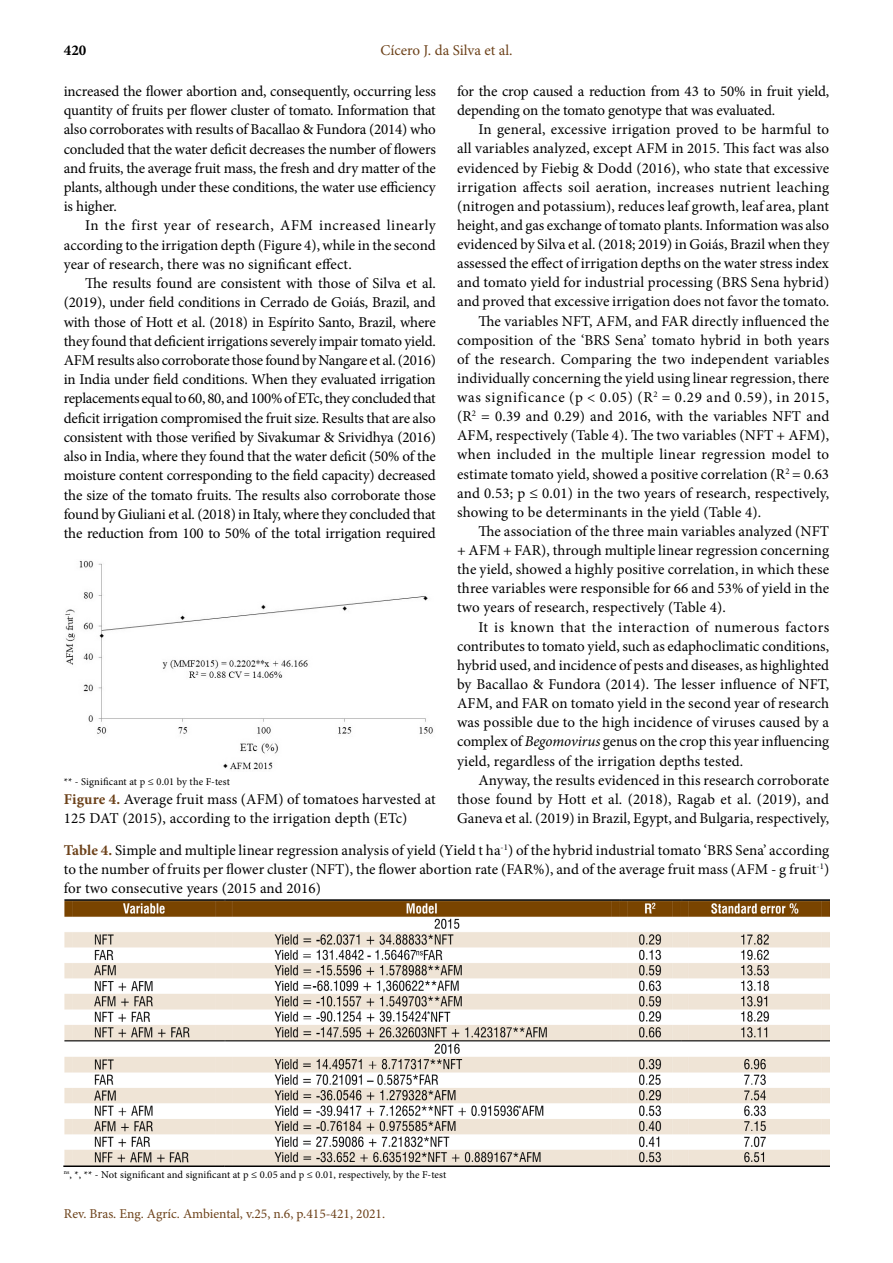
<style>
.page{position:relative;width:893px;height:1263px;background:#fff}
.page>*{position:absolute;margin:0;border:0;box-sizing:border-box;transform-origin:0 0}
.t1{font:15px/19.2px "Minion Pro";letter-spacing:.005em;color:#000;text-align:justify}
.t2{font:15px "Minion Pro";letter-spacing:.025em;color:#000}
.t3{font:15px "Minion Pro";letter-spacing:.05em;color:#000}
.t4{font:15px "Minion Pro";letter-spacing:.035em;color:#000}
.t5{font:15px "Minion Pro";color:#6c4119}
.t6{font:700 15px "Minion Pro";color:#000}
.t7{font:13.5px "Minion Pro";color:#6c4119}
.t8{font:10.5px "Minion Pro";letter-spacing:.01em;color:#000}
.s1{font-weight:700;color:#6c4119}
.s2{font-style:italic}
</style>
<div class="page">
<img style="left:64px;top:899px;width:765px;height:267px">
<img style="left:65px;top:560px;width:368px;height:210px">
<p class="t6" style="left:64px;top:40px;width:24px">420</p>
<p class="t5" style="left:380px;top:40px;width:134px">Cícero J. da Silva et al.</p>
<p class="t1" style="left:64px;top:82px;width:374px">increased the flower abortion and, consequently, occurring less quantity of fruits per flower cluster of tomato. Information that also corroborates with results of Bacallao &amp; Fundora (2014) who concluded that the water deficit decreases the number of flowers and fruits, the average fruit mass, the fresh and dry matter of the plants, although under these conditions, the water use efficiency is higher.</p>
<p class="t1" style="left:64px;top:216px;width:374px;text-indent:21px">In the first year of research, AFM increased linearly according to the irrigation depth (Figure 4), while in the second year of research, there was no significant effect.</p>
<p class="t1" style="left:64px;top:274px;width:374px;text-indent:21px">The results found are consistent with those of Silva et al. (2019), under field conditions in Cerrado de Goiás, Brazil, and with those of Hott et al. (2018) in Espírito Santo, Brazil, where they found that deficient irrigations severely impair tomato yield.<br>AFM results also corroborate those found by Nangare et al. (2016) in India under field conditions. When they evaluated irrigation replacements equal to 60, 80, and 100% of ETc, they concluded that deficit irrigation compromised the fruit size. Results that are also consistent with those verified by Sivakumar &amp; Srividhya (2016) also in India, where they found that the water deficit (50% of the moisture content corresponding to the field capacity) decreased the size of the tomato fruits. The results also corroborate those found by Giuliani et al. (2018) in Italy, where they concluded that the reduction from 100 to 50% of the total irrigation required</p>
<p class="t8" style="left:64px;top:775px;width:168px">** - Significant at p ≤ 0.01 by the F-test</p>
<p class="t1" style="left:64px;top:790px;width:374px;line-height:18.8px"><span class="s1">Figure 4.</span> Average fruit mass (AFM) of tomatoes harvested at<br>125 DAT (2015), according to the irrigation depth (ETc)</p>
<p class="t1" style="left:457px;top:82px;width:373px">for the crop caused a reduction from 43 to 50% in fruit yield, depending on the tomato genotype that was evaluated.</p>
<p class="t1" style="left:478px;top:120px;width:352px">In general, excessive irrigation proved to be harmful to</p>
<p class="t1" style="left:457px;top:139px;width:374px">all variables analyzed, except AFM in 2015. This fact was also</p>
<p class="t1" style="left:457px;top:158px;width:374px">evidenced by Fiebig &amp; Dodd (2016), who state that excessive</p>
<p class="t1" style="left:457px;top:177px;width:374px">irrigation affects soil aeration, increases nutrient leaching</p>
<p class="t1" style="left:457px;top:197px;width:374px">(nitrogen and potassium), reduces leaf growth, leaf area, plant</p>
<p class="t1" style="left:457px;top:216px;width:374px">height, and gas exchange of tomato plants. Information was also</p>
<p class="t1" style="left:457px;top:235px;width:374px">evidenced by Silva et al. (2018; 2019) in Goiás, Brazil when they</p>
<p class="t1" style="left:457px;top:254px;width:373px">assessed the effect of irrigation depths on the water stress index</p>
<p class="t1" style="left:457px;top:273px;width:374px">and tomato yield for industrial processing (BRS Sena hybrid)</p>
<p class="t1" style="left:457px;top:292px;width:374px">and proved that excessive irrigation does not favor the tomato.</p>
<p class="t1" style="left:478px;top:311px;width:352px">The variables NFT, AFM, and FAR directly influenced the</p>
<p class="t1" style="left:457px;top:330px;width:374px">composition of the ‘BRS Sena’ tomato hybrid in both years</p>
<p class="t1" style="left:457px;top:350px;width:374px">of the research. Comparing the two independent variables</p>
<p class="t1" style="left:457px;top:369px;width:374px">individually concerning the yield using linear regression, there</p>
<p class="t3" style="left:457px;top:387px;width:374px">was significance (p &lt; 0.05) (R<sup>2</sup> = 0.29 and 0.59), in 2015,</p>
<p class="t1" style="left:457px;top:407px;width:374px">(R<sup>2</sup> = 0.39 and 0.29) and 2016, with the variables NFT and</p>
<p class="t1" style="left:457px;top:426px;width:374px">AFM, respectively (Table 4). The two variables (NFT + AFM),</p>
<p class="t2" style="left:457px;top:445px;width:374px">when included in the multiple linear regression model to</p>
<p class="t1" style="left:457px;top:464px;width:374px">estimate tomato yield, showed a positive correlation (R<sup>2</sup> = 0.63</p>
<p class="t1" style="left:457px;top:483px;width:374px">and 0.53; p ≤ 0.01) in the two years of research, respectively,</p>
<p class="t1" style="left:457px;top:502px;width:306px">showing to be determinants in the yield (Table 4).</p>
<p class="t1" style="left:478px;top:522px;width:352px">The association of the three main variables analyzed (NFT</p>
<p class="t1" style="left:457px;top:541px;width:373px">+ AFM + FAR), through multiple linear regression concerning</p>
<p class="t1" style="left:457px;top:560px;width:374px">the yield, showed a highly positive correlation, in which these</p>
<p class="t1" style="left:457px;top:579px;width:374px">three variables were responsible for 66 and 53% of yield in the</p>
<p class="t1" style="left:457px;top:598px;width:270px">two years of research, respectively (Table 4).</p>
<p class="t4" style="left:478px;top:617px;width:352px">It is known that the interaction of numerous factors</p>
<p class="t1" style="left:457px;top:636px;width:373px">contributes to tomato yield, such as edaphoclimatic conditions,</p>
<p class="t1" style="left:457px;top:655px;width:373px">hybrid used, and incidence of pests and diseases, as highlighted</p>
<p class="t1" style="left:457px;top:675px;width:374px">by Bacallao &amp; Fundora (2014). The lesser influence of NFT,</p>
<p class="t1" style="left:457px;top:694px;width:374px">AFM, and FAR on tomato yield in the second year of research</p>
<p class="t1" style="left:457px;top:713px;width:374px">was possible due to the high incidence of viruses caused by a</p>
<p class="t1" style="left:457px;top:732px;width:374px">complex of <span class="s2">Begomovirus</span> genus on the crop this year influencing</p>
<p class="t1" style="left:457px;top:751px;width:288px">yield, regardless of the irrigation depths tested.</p>
<p class="t1" style="left:478px;top:770px;width:352px">Anyway, the results evidenced in this research corroborate</p>
<p class="t1" style="left:457px;top:789px;width:373px">those found by Hott et al. (2018), Ragab et al. (2019), and</p>
<p class="t1" style="left:457px;top:808px;width:374px">Ganeva et al. (2019) in Brazil, Egypt, and Bulgaria, respectively,</p>
<p class="t1" style="left:64px;top:841px;width:767px;line-height:18.8px"><span class="s1">Table 4.</span> Simple and multiple linear regression analysis of yield (Yield t ha<sup>-1</sup>) of the hybrid industrial tomato ‘BRS Sena’ according to the number of fruits per flower cluster (NFT), the flower abortion rate (FAR%), and of the average fruit mass (AFM - g fruit<sup>-1</sup>) for two consecutive years (2015 and 2016)</p>
<p class="t8" style="left:64px;top:1167px;width:384px"><sup>ns</sup>, *, ** - Not significant and significant at p ≤ 0.05 and p ≤ 0.01, respectively, by the F-test</p>
<p class="t7" style="left:64px;top:1204px;width:323px">Rev. Bras. Eng. Agríc. Ambiental, v.25, n.6, p.415-421, 2021.</p>
</div>
